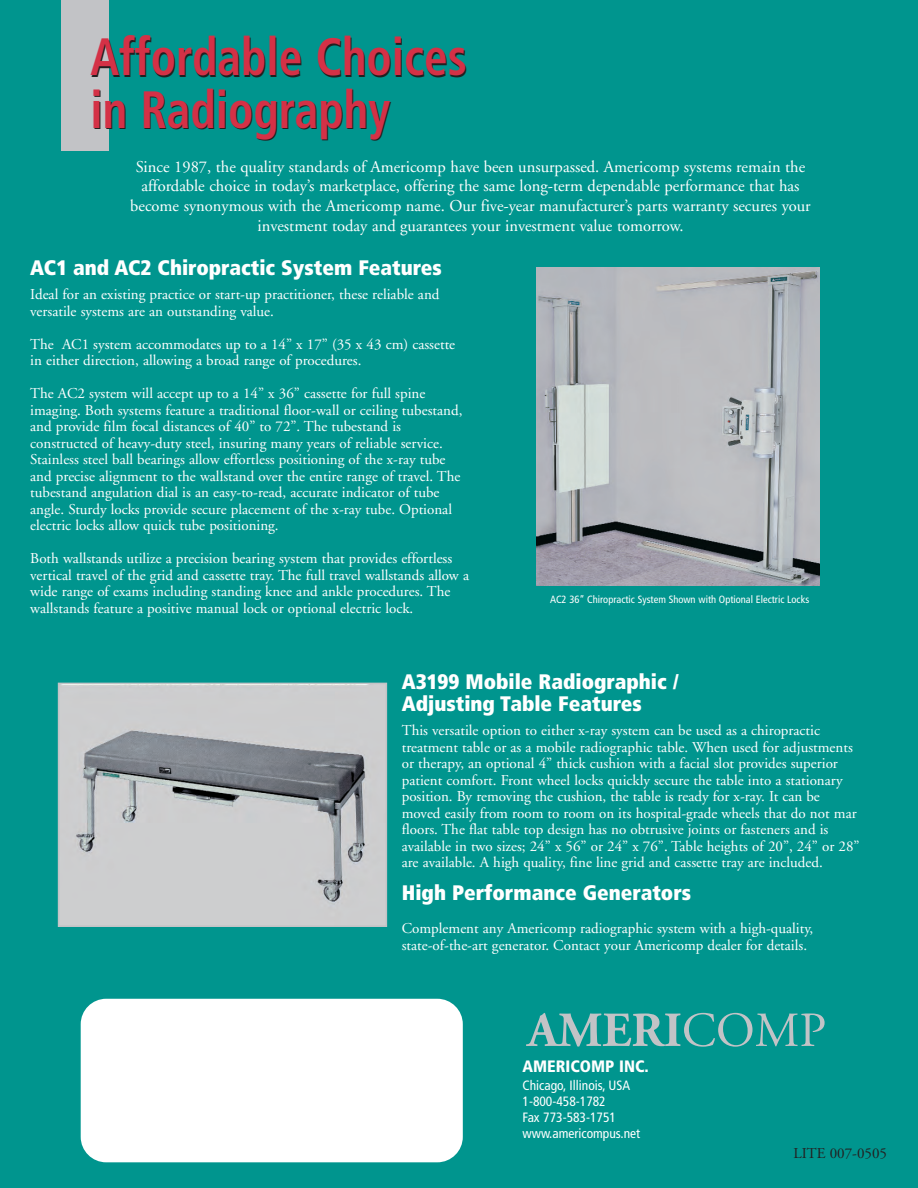
<style>
.page{position:relative;width:918px;height:1188px;background:#00958e}
.page>*{position:absolute;margin:0;border:0;box-sizing:border-box;transform-origin:0 0}
.t1{font:700 condensed 52.5px/52.5px "Frutiger";color:#d43146;scale:.9 1}
.t2{font:900 condensed 21px/22.5px "Frutiger";color:#fff}
.t3{font:16.5px/19.8px "Adobe Garamond";color:#fff;text-align:center}
.t4{font:900 condensed 16.5px "Frutiger";color:#fff}
.t5{font:15px/16.5px "Adobe Garamond";color:#fff}
.t6{font:15px "Adobe Garamond";color:#231f20}
.t7{font:condensed 13.5px/16.2px "Frutiger";color:#fff}
.t8{font:condensed 10.5px "Frutiger";color:#fff}
</style>
<div class="page">
<div style="left:61px;top:0;width:47px;height:151px;background:#c2c3c6"></div>
<img style="left:61px;top:686px;width:323px;height:238px">
<div style="left:58px;top:683px;width:329px;height:244px;border:2px solid #c2c3c6"></div>
<div style="left:81px;top:999px;width:382px;height:163px;background:#fff;border-radius:26px"></div>
<svg style="left:526px;top:1013px;width:299px;height:34px"></svg>
<img style="left:536px;top:268px;width:284px;height:317px">
<h1 class="t1" style="left:90px;top:35px;width:420px">Affordable Choices in Radiography</h1>
<p class="t3" style="left:130px;top:158px;width:682px">Since 1987, the quality standards of Americomp have been unsurpassed. Americomp systems remain the affordable choice in today’s marketplace, offering the same long-term dependable performance that has become synonymous with the Americomp name. Our five-year manufacturer’s parts warranty secures your investment today and guarantees your investment value tomorrow.</p>
<h2 class="t2" style="left:30px;top:258px;width:413px">AC1 and AC2 Chiropractic System Features</h2>
<p class="t5" style="left:30px;top:288px;width:411px">Ideal for an existing practice or start-up practitioner, these reliable and versatile systems are an outstanding value.</p>
<p class="t5" style="left:30px;top:337px;width:426px">The AC1 system accommodates up to a 14” x 17” (35 x 43 cm) cassette in either direction, allowing a broad range of procedures.</p>
<p class="t5" style="left:30px;top:387px;width:434px">The AC2 system will accept up to a 14” x 36” cassette for full spine imaging. Both systems feature a traditional floor-wall or ceiling tubestand, and provide film focal distances of 40” to 72”. The tubestand is constructed of heavy-duty steel, insuring many years of reliable service.<br>Stainless steel ball bearings allow effortless positioning of the x-ray tube and precise alignment to the wallstand over the entire range of travel. The tubestand angulation dial is an easy-to-read, accurate indicator of tube angle. Sturdy locks provide secure placement of the x-ray tube. Optional electric locks allow quick tube positioning.</p>
<p class="t5" style="left:30px;top:552px;width:440px">Both wallstands utilize a precision bearing system that provides effortless vertical travel of the grid and cassette tray. The full travel wallstands allow a wide range of exams including standing knee and ankle procedures. The wallstands feature a positive manual lock or optional electric lock.</p>
<p class="t8" style="left:550px;top:595px;width:261px">AC2 36” Chiropractic System Shown with Optional Electric Locks</p>
<h2 class="t2" style="left:402px;top:672px;width:279px">A3199 Mobile Radiographic /<br>Adjusting Table Features</h2>
<p class="t5" style="left:402px;top:724px;width:459px">This versatile option to either x-ray system can be used as a chiropractic treatment table or as a mobile radiographic table. When used for adjustments or therapy, an optional 4” thick cushion with a facial slot provides superior patient comfort. Front wheel locks quickly secure the table into a stationary position. By removing the cushion, the table is ready for x-ray. It can be moved easily from room to room on its hospital-grade wheels that do not mar floors. The flat table top design has no obtrusive joints or fasteners and is available in two sizes; 24” x 56” or 24” x 76”. Table heights of 20”, 24” or 28” are available. A high quality, fine line grid and cassette tray are included.</p>
<h2 class="t2" style="left:402px;top:884px;width:291px">High Performance Generators</h2>
<p class="t5" style="left:402px;top:922px;width:413px">Complement any Americomp radiographic system with a high-quality, state-of-the-art generator. Contact your Americomp dealer for details.</p>
<p class="t4" style="left:523px;top:1060px;width:128px">AMERICOMP INC.</p>
<p class="t7" style="left:523px;top:1078px;width:119px">Chicago, Illinois, USA<br>1-800-458-1782<br>Fax 773-583-1751 www.americompus.net</p>
<p class="t6" style="left:794px;top:1147px;width:95px">LITE 007-0505</p>
</div>
